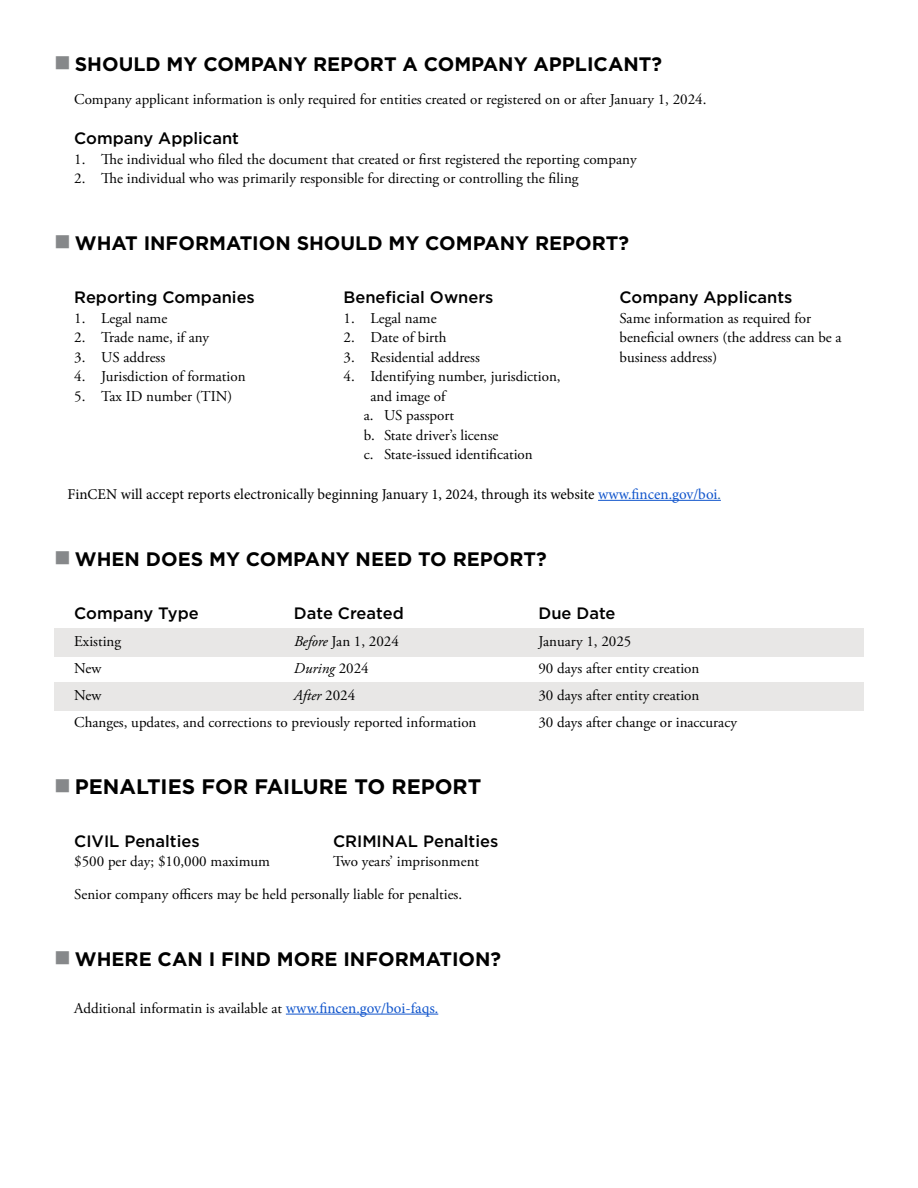
<style>
.page{position:relative;width:918px;height:1188px;background:#fff}
.page>*{position:absolute;margin:0;border:0;box-sizing:border-box;transform-origin:0 0}
.t1{font:700 21px "Gotham";color:#000}
.t2{font:700 19.5px "Gotham";color:#000}
.t3{font:500 16.5px "Gotham";color:#000}
.t4{font:15px/19.5px "Adobe Garamond Pro";color:#000}
.t5{font:15px "Minion Pro";color:#000}
.t6{font:italic 15px "Adobe Garamond Pro";color:#000}
.s1{color:#86888a}
.s2{color:#15c}
.s3{color:#215e9e}
.s4{font-style:italic}
.s5{font-style:normal}
.s6{font-family:"Minion Pro";color:#15c}
</style>
<div class="page">
<hr style="left:598px;top:500px;width:123px;height:1px;background:#15c">
<div style="left:54px;top:628px;width:810px;height:29px;background:#e8e7e6"></div>
<div style="left:54px;top:682px;width:810px;height:29px;background:#e8e7e6"></div>
<hr style="left:286px;top:1014px;width:152px;height:1px;background:#15c">
<h2 class="t2" style="left:54px;top:52px;width:610px"><span class="s1">■</span> SHOULD MY COMPANY REPORT A COMPANY APPLICANT?</h2>
<p class="t4" style="left:74px;top:90px;width:634px">Company applicant information is only required for entities created or registered on or after January 1, 2024.</p>
<p class="t3" style="left:74px;top:127px;width:166px">Company Applicant</p>
<p class="t4" style="left:74px;top:150px;width:564px">1. The individual who filed the document that created or first registered the reporting company</p>
<p class="t4" style="left:74px;top:169px;width:506px">2. The individual who was primarily responsible for directing or controlling the filing</p>
<h2 class="t2" style="left:54px;top:230px;width:577px"><span class="s1">■</span> WHAT INFORMATION SHOULD MY COMPANY REPORT?</h2>
<p class="t3" style="left:74px;top:286px;width:182px">Reporting Companies</p>
<p class="t4" style="left:74px;top:309px;width:95px">1. Legal name</p>
<p class="t4" style="left:74px;top:328px;width:136px">2. Trade name, if any</p>
<p class="t4" style="left:74px;top:348px;width:93px">3. US address</p>
<p class="t4" style="left:74px;top:367px;width:173px">4. Jurisdiction of formation</p>
<p class="t4" style="left:74px;top:387px;width:160px">5. Tax ID number (TIN)</p>
<p class="t3" style="left:344px;top:286px;width:152px">Beneficial Owners</p>
<p class="t4" style="left:344px;top:309px;width:95px">1. Legal name</p>
<p class="t4" style="left:344px;top:328px;width:105px">2. Date of birth</p>
<p class="t4" style="left:344px;top:348px;width:138px">3. Residential address</p>
<p class="t4" style="left:344px;top:367px;width:219px">4. Identifying number, jurisdiction,</p>
<p class="t4" style="left:370px;top:387px;width:77px">and image of</p>
<p class="t4" style="left:364px;top:406px;width:92px">a. US passport</p>
<p class="t4" style="left:364px;top:426px;width:136px">b. State driver’s license</p>
<p class="t4" style="left:364px;top:445px;width:171px">c. State-issued identification</p>
<p class="t3" style="left:620px;top:286px;width:175px">Company Applicants</p>
<p class="t4" style="left:620px;top:309px;width:224px">Same information as required for beneficial owners (the address can be a business address)</p>
<p class="t5" style="left:68px;top:484px;width:655px">FinCEN will accept reports electronically beginning January 1, 2024, through its website <span class="s2">www.fincen.gov/boi</span><span class="s3">.</span></p>
<h2 class="t2" style="left:54px;top:546px;width:494px"><span class="s1">■</span> WHEN DOES MY COMPANY NEED TO REPORT?</h2>
<p class="t3" style="left:74px;top:602px;width:126px">Company Type</p>
<p class="t3" style="left:294px;top:602px;width:111px">Date Created</p>
<p class="t3" style="left:538px;top:602px;width:79px">Due Date</p>
<p class="t4" style="left:74px;top:632px;width:48px">Existing</p>
<p class="t4" style="left:294px;top:632px;width:106px"><span class="s4">Before</span> Jan 1, 2024</p>
<p class="t4" style="left:538px;top:632px;width:94px">January 1, 2025</p>
<p class="t4" style="left:74px;top:659px;width:29px">New</p>
<p class="t6" style="left:294px;top:659px;width:76px">During <span class="s5">2024</span></p>
<p class="t4" style="left:538px;top:659px;width:162px">90 days after entity creation</p>
<p class="t4" style="left:74px;top:686px;width:29px">New</p>
<p class="t6" style="left:294px;top:686px;width:63px">After <span class="s5">2024</span></p>
<p class="t4" style="left:538px;top:686px;width:162px">30 days after entity creation</p>
<p class="t4" style="left:74px;top:713px;width:404px">Changes, updates, and corrections to previously reported information</p>
<p class="t4" style="left:538px;top:713px;width:200px">30 days after change or inaccuracy</p>
<h1 class="t1" style="left:54px;top:772px;width:429px"><span class="s1">■</span> PENALTIES FOR FAILURE TO REPORT</h1>
<p class="t3" style="left:74px;top:830px;width:127px">CIVIL Penalties</p>
<p class="t3" style="left:333px;top:830px;width:167px">CRIMINAL Penalties</p>
<p class="t4" style="left:74px;top:852px;width:197px">$500 per day; $10,000 maximum</p>
<p class="t4" style="left:333px;top:852px;width:148px">Two years’ imprisonment</p>
<p class="t4" style="left:74px;top:885px;width:389px">Senior company officers may be held personally liable for penalties.</p>
<h2 class="t2" style="left:54px;top:946px;width:449px"><span class="s1">■</span> WHERE CAN I FIND MORE INFORMATION?</h2>
<p class="t4" style="left:74px;top:999px;width:366px">Additional informatin is available at <span class="s6">www.fincen.gov/boi-faqs.</span></p>
</div>
